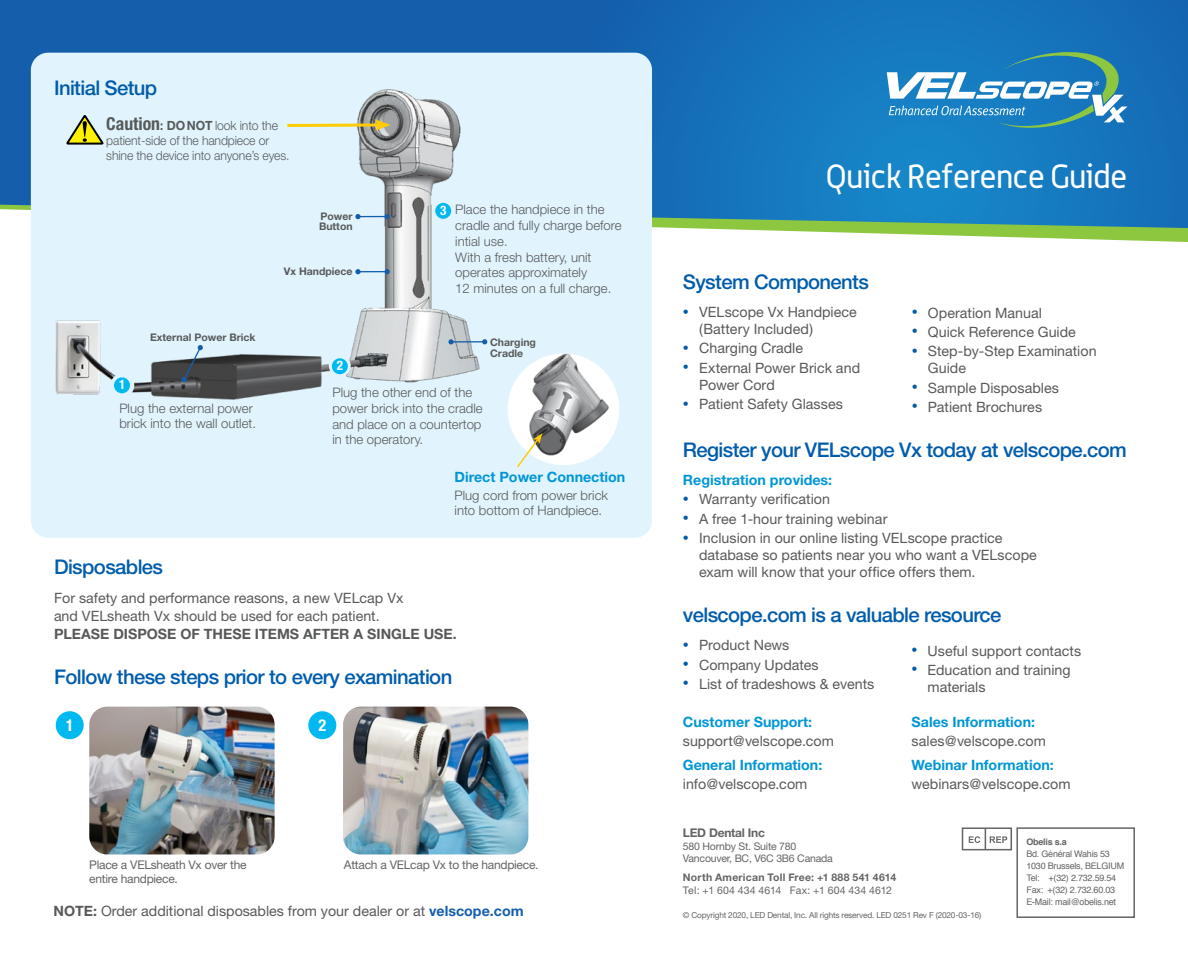
<style>
.page{position:relative;width:1188px;height:972px;background:#fff}
.page>*{position:absolute;margin:0;border:0;box-sizing:border-box;transform-origin:0 0}
.t1{font:33px "Alwyn";letter-spacing:-.03em;color:#fff}
.t2{font:500 20.25px "Helvetica Neue";letter-spacing:-.03em;color:#005cab}
.t3{font:700 condensed 16.35px "Helvetica Neue LT Std";color:#fff}
.t4{font:14.25px/17.1px "Helvetica Neue";color:#58595b}
.t5{font:700 14.25px "Helvetica Neue";color:#0096d6}
.t6{font:700 14.25px "Helvetica Neue";color:#58595b}
.t7{font:300 13.05px/15.8px "Helvetica Neue LT Std";color:#58595b}
.t8{font:700 condensed 13.05px "Helvetica Neue LT Std";color:#fff}
.t9{font:300 12.75px/15.3px "Helvetica Neue LT Std";letter-spacing:-.01em;color:#58595b;scale:.96 1}
.t10{font:12px/14.4px "Helvetica Neue";letter-spacing:-.02em;color:#636466}
.t11{font:700 12px "Helvetica Neue";letter-spacing:-.02em;color:#636466}
.t12{font:700 10.5px/11.2px "Helvetica Neue LT Std";color:#58595b}
.t13{font:10.5px/12.6px "Helvetica Neue";letter-spacing:-.02em;color:#636466}
.t14{font:700 10.5px "Helvetica Neue LT Std";letter-spacing:.025em;color:#636466}
.t15{font:10.5px "Helvetica Neue";letter-spacing:.015em;color:#636466}
.t16{font:9px/12px "Helvetica";letter-spacing:-.025em;color:#636466}
.t17{font:700 9px "Helvetica";letter-spacing:-.025em;color:#636466}
.t18{font:8.25px "Helvetica Neue";letter-spacing:-.02em;color:#636466}
.s1{font-weight:700;font-stretch:condensed;font-size:17.7px}
.s2{font-weight:700;font-stretch:condensed}
.s3{font-weight:700}
.s4{font-size:12px;color:#005cab}
.s5{font-weight:700;color:#145eac}
</style>
<div class="page">
<svg style="left:683px;top:228px;width:505px;height:14px"></svg>
<svg style="left:0;top:0;width:1188px;height:228px;background:#1871b5"></svg>
<div style="left:31px;top:53px;width:621px;height:485px;background:#e1f4fd;border-radius:17px"></div>
<img style="left:37px;top:55px;width:483px;height:372px">
<div style="left:110px;top:374px;width:24px;height:23px;background:#e1f4fd;border-radius:50%"></div>
<div style="left:329px;top:355px;width:22px;height:22px;background:#e1f4fd;border-radius:50%"></div>
<div style="left:114px;top:377px;width:16px;height:16px;background:#00b9f1;border-radius:50%"></div>
<div style="left:332px;top:358px;width:16px;height:16px;background:#00b9f1;border-radius:50%"></div>
<div style="left:435px;top:203px;width:16px;height:16px;background:#00b9f1;border-radius:50%"></div>
<svg style="left:181px;top:345px;width:22px;height:37px"></svg>
<svg style="left:355px;top:269px;width:35px;height:5px"></svg>
<svg style="left:355px;top:214px;width:35px;height:5px"></svg>
<hr style="left:451px;top:341px;width:34px;height:2px;background:#145eac">
<svg style="left:448px;top:339px;width:6px;height:6px"></svg>
<svg style="left:482px;top:339px;width:5px;height:5px"></svg>
<svg style="left:65px;top:114px;width:39px;height:32px"></svg>
<svg style="left:284px;top:119px;width:107px;height:12px"></svg>
<img style="left:343px;top:707px;width:185px;height:147px">
<img style="left:89px;top:707px;width:186px;height:147px">
<div style="left:56px;top:711px;width:28px;height:28px;background:#00b9f1;border-radius:50%"></div>
<div style="left:308px;top:711px;width:28px;height:28px;background:#00b9f1;border-radius:50%"></div>
<div style="left:508px;top:354px;width:111px;height:111px;background:#fff;border-radius:50%"></div>
<img style="left:521px;top:354px;width:92px;height:108px">
<svg style="left:516px;top:433px;width:26px;height:34px"></svg>
<svg style="left:887px;top:47px;width:241px;height:83px;background:#4695c4"></svg>
<div style="left:962px;top:827px;width:50px;height:23px;border:2px solid #636466"></div>
<svg style="left:969px;top:828px;width:38px;height:21px"></svg>
<div style="left:1016px;top:827px;width:119px;height:91px;border:2px solid #636466"></div>
<h2 class="t2" style="left:54px;top:76px;width:105px">Initial Setup</h2>
<p class="t9" style="left:106px;top:117px;width:192px"><span class="s1">Caution</span><span class="s2">:</span> <span class="s3">DO NOT</span> look into the patient-side of the handpiece or shine the device into anyone’s eyes.</p>
<h1 class="t1" style="left:826px;top:157px;width:303px">Quick Reference Guide</h1>
<p class="t7" style="left:455px;top:202px;width:168px">Place the handpiece in the cradle and fully charge before intial use.<br>With a fresh battery, unit operates approximately<br>12 minutes on a full charge.</p>
<p class="t8" style="left:440px;top:203px;width:8px">3</p>
<p class="t12" style="left:319px;top:210px;width:35px;line-height:10.5px">Power<br>Button</p>
<p class="t12" style="left:284px;top:265px;width:70px">Vx Handpiece</p>
<h2 class="t2" style="left:683px;top:270px;width:188px">System Components</h2>
<p class="t4" style="left:699px;top:303px;width:159px;text-indent:-16px"><span class="s4">•</span> VELscope Vx Handpiece (Battery Included)</p>
<p class="t4" style="left:683px;top:340px;width:122px"><span class="s4">•</span> Charging Cradle</p>
<p class="t4" style="left:699px;top:359px;width:163px;text-indent:-16px"><span class="s4">•</span> External Power Brick and<br>Power Cord</p>
<p class="t4" style="left:683px;top:395px;width:162px"><span class="s4">•</span> Patient Safety Glasses</p>
<p class="t4" style="left:912px;top:304px;width:132px"><span class="s4">•</span> Operation Manual</p>
<p class="t4" style="left:912px;top:323px;width:166px"><span class="s4">•</span> Quick Reference Guide</p>
<p class="t4" style="left:928px;top:342px;width:170px;text-indent:-16px"><span class="s4">•</span> Step-by-Step Examination<br>Guide</p>
<p class="t4" style="left:912px;top:379px;width:149px"><span class="s4">•</span> Sample Disposables</p>
<p class="t4" style="left:912px;top:398px;width:132px"><span class="s4">•</span> Patient Brochures</p>
<p class="t12" style="left:150px;top:332px;width:107px">External Power Brick</p>
<p class="t12" style="left:490px;top:336px;width:47px">Charging<br>Cradle</p>
<p class="t8" style="left:337px;top:358px;width:8px">2</p>
<p class="t8" style="left:119px;top:377px;width:8px">1</p>
<p class="t7" style="left:332px;top:384px;width:152px">Plug the other end of the power brick into the cradle and place on a countertop in the operatory.</p>
<p class="t5" style="left:455px;top:468px;width:172px">Direct Power Connection</p>
<p class="t7" style="left:455px;top:487px;width:155px">Plug cord from power brick into bottom of Handpiece.</p>
<p class="t7" style="left:119px;top:400px;width:138px">Plug the external power brick into the wall outlet.</p>
<h2 class="t2" style="left:683px;top:438px;width:446px">Register your VELscope Vx today at velscope.com</h2>
<p class="t5" style="left:683px;top:471px;width:151px">Registration provides:</p>
<p class="t4" style="left:683px;top:491px;width:149px"><span class="s4">•</span> Warranty verification</p>
<p class="t4" style="left:683px;top:510px;width:206px"><span class="s4">•</span> A free 1-hour training webinar</p>
<p class="t4" style="left:699px;top:529px;width:339px;text-indent:-16px"><span class="s4">•</span> Inclusion in our online listing VELscope practice database so patients near you who want a VELscope exam will know that your office offers them.</p>
<h2 class="t2" style="left:683px;top:603px;width:320px">velscope.com is a valuable resource</h2>
<p class="t4" style="left:683px;top:637px;width:108px"><span class="s4">•</span> Product News</p>
<p class="t4" style="left:683px;top:656px;width:137px"><span class="s4">•</span> Company Updates</p>
<p class="t4" style="left:683px;top:675px;width:193px"><span class="s4">•</span> List of tradeshows &amp; events</p>
<h2 class="t2" style="left:54px;top:555px;width:111px">Disposables</h2>
<p class="t4" style="left:54px;top:588px;width:351px;line-height:18px">For safety and performance reasons, a new VELcap Vx and VELsheath Vx should be used for each patient.</p>
<p class="t6" style="left:54px;top:625px;width:404px">PLEASE DISPOSE OF THESE ITEMS AFTER A SINGLE USE.</p>
<p class="t4" style="left:911px;top:642px;width:171px"><span class="s4">•</span> Useful support contacts</p>
<p class="t4" style="left:928px;top:661px;width:145px;text-indent:-16px"><span class="s4">•</span> Education and training materials</p>
<h2 class="t2" style="left:54px;top:664px;width:400px">Follow these steps prior to every examination</h2>
<p class="t3" style="left:66px;top:715px;width:9px">1</p>
<p class="t3" style="left:319px;top:715px;width:9px">2</p>
<p class="t5" style="left:912px;top:713px;width:125px">Sales Information:</p>
<p class="t4" style="left:912px;top:732px;width:136px">sales@velscope.com</p>
<p class="t5" style="left:912px;top:756px;width:144px">Webinar Information:</p>
<p class="t4" style="left:912px;top:775px;width:160px">webinars@velscope.com</p>
<p class="t5" style="left:683px;top:713px;width:131px">Customer Support:</p>
<p class="t4" style="left:683px;top:732px;width:153px">support@velscope.com</p>
<p class="t5" style="left:683px;top:756px;width:141px">General Information:</p>
<p class="t4" style="left:683px;top:775px;width:126px">info@velscope.com</p>
<p class="t10" style="left:89px;top:857px;width:159px">Place a VELsheath Vx over the entire handpiece.</p>
<p class="t10" style="left:344px;top:857px;width:196px">Attach a VELcap Vx to the handpiece.</p>
<p class="t4" style="left:54px;top:903px;width:472px"><span class="s3">NOTE:</span> Order additional disposables from your dealer or at <span class="s5">velscope.com</span></p>
<p class="t11" style="left:683px;top:825px;width:83px">LED Dental Inc</p>
<p class="t13" style="left:683px;top:839px;width:151px">580 Hornby St. Suite 780<br>Vancouver, BC, V6C 3B6 Canada</p>
<p class="t14" style="left:683px;top:871px;width:215px">North American Toll Free: +1 888 541 4614</p>
<p class="t15" style="left:683px;top:884px;width:211px">Tel: +1 604 434 4614 Fax: +1 604 434 4612</p>
<p class="t18" style="left:683px;top:910px;width:300px">© Copyright 2020, LED Dental, Inc. All rights reserved. LED 0251 Rev F (2020-03-16)</p>
<p class="t17" style="left:1026px;top:835px;width:42px">Obelis s.a</p>
<p class="t16" style="left:1026px;top:848px;width:99px">Bd. Général Wahis 53<br>1030 Brussels, BELGIUM<br>Tel: +(32) 2.732.59.54<br>Fax: +(32) 2.732.60.03<br>E-Mail: mail@obelis.net</p>
</div>
